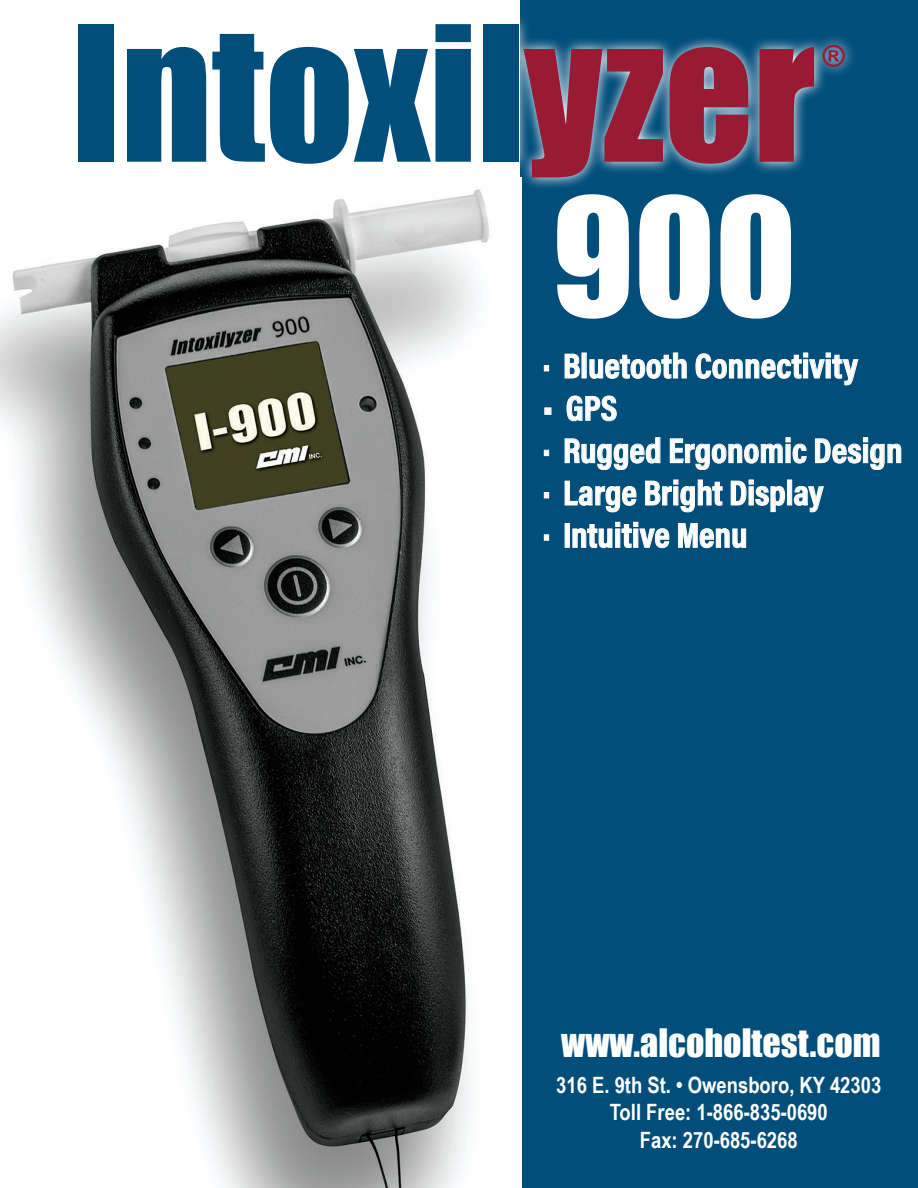
<style>
.page{position:relative;width:918px;height:1188px;background:#fff}
.page>*{position:absolute;margin:0;border:0;box-sizing:border-box;transform-origin:0 0}
.t1{font:174px "Impact";color:#014e7b}
.t2{font:151.5px "Impact";color:#fff}
.t3{font:36px "Impact";color:#fff}
.t4{font:700 35.25px/42.3px "Acumin Pro Cond";color:#fff}
.t5{font:29.7px "Impact";color:#981a35}
.t6{font:700 22.5px/27.9px "Arial Narrow";color:#fff;text-align:center}
.s1{color:#981a35}
</style>
<div class="page">
<div style="left:520px;top:0;width:398px;height:1188px;background:#014e7b"></div>
<img style="left:0;top:190px;width:521px;height:998px">
<svg style="left:544px;top:365px;width:5px;height:6px"></svg>
<svg style="left:564px;top:353px;width:16px;height:26px"></svg>
<svg style="left:589px;top:352px;width:98px;height:27px"></svg>
<svg style="left:695px;top:353px;width:164px;height:33px"></svg>
<div style="left:544px;top:408px;width:7px;height:7px;border:1px solid #fff"></div>
<svg style="left:566px;top:395px;width:51px;height:27px"></svg>
<svg style="left:544px;top:450px;width:5px;height:6px"></svg>
<svg style="left:564px;top:437px;width:97px;height:33px"></svg>
<svg style="left:670px;top:437px;width:137px;height:33px"></svg>
<svg style="left:815px;top:437px;width:87px;height:33px"></svg>
<svg style="left:544px;top:492px;width:5px;height:6px"></svg>
<svg style="left:564px;top:480px;width:73px;height:33px"></svg>
<svg style="left:645px;top:479px;width:78px;height:34px"></svg>
<svg style="left:731px;top:480px;width:54px;height:32px"></svg>
<div style="left:787px;top:480px;width:5px;height:25px;border:1px solid #fff"></div>
<svg style="left:794px;top:486px;width:30px;height:27px"></svg>
<svg style="left:544px;top:535px;width:5px;height:6px"></svg>
<div style="left:565px;top:523px;width:5px;height:25px;border:1px solid #fff"></div>
<svg style="left:572px;top:522px;width:98px;height:27px"></svg>
<svg style="left:678px;top:523px;width:68px;height:26px"></svg>
<svg style="left:476px;top:18px;width:377px;height:172px"></svg>
<h1 class="t1" style="left:71px;top:-42px;width:746px">Intoxil<span class="s1">yzer</span></h1>
<h2 class="t2" style="left:552px;top:139px;width:246px">900</h2>
<p class="t5" style="left:822px;top:32px;width:25px">®</p>
<p class="t4" style="left:543px;top:344px;width:316px">· Bluetooth Connectivity</p>
<p class="t4" style="left:543px;top:386px;width:361px">• GPS<br>· Rugged Ergonomic Design · Large Bright Display<br>· Intuitive Menu</p>
<p class="t3" style="left:561px;top:1015px;width:321px">www.alcoholtest.com</p>
<p class="t6" style="left:556px;top:1070px;width:327px">316 E. 9th St. • Owensboro, KY 42303<br>Toll Free: 1-866-835-0690<br>Fax: 270-685-6268</p>
</div>
